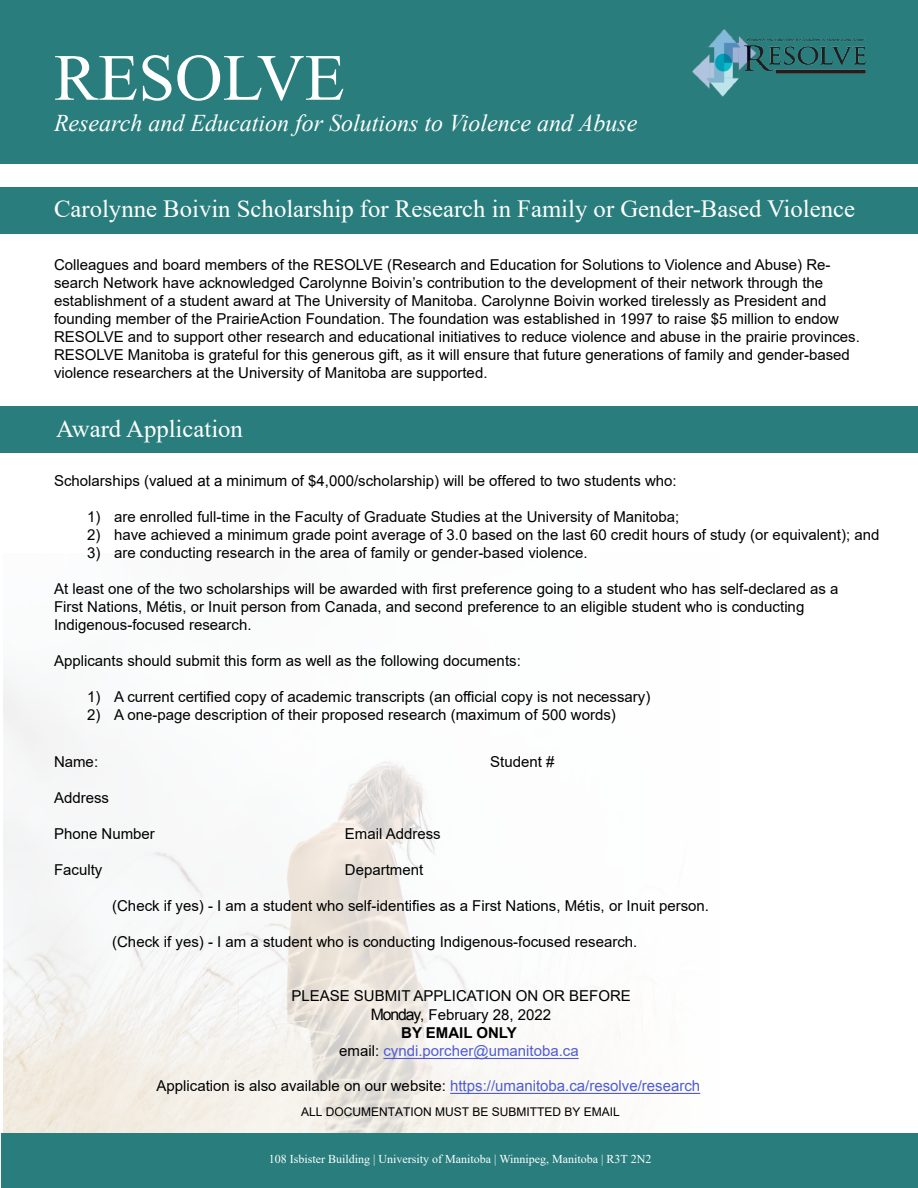
<style>
.page{position:relative;width:918px;height:1188px;background:#fff}
.page>*{position:absolute;margin:0;border:0;box-sizing:border-box;transform-origin:0 0}
.t1{font:66px "Times New Roman";color:#fff}
.t2{font:24.75px "Times New Roman";color:#fff}
.t3{font:italic 24px "Times New Roman";color:#fff}
.t4{font:15px/18px "Arial";color:#000}
.t5{font:12px "Times New Roman";color:#fff}
.t6{font:12px "Arial";color:#000}
.s1{font-size:15.75px}
.s2{font-weight:700}
.s3{color:#4f5cd6}
</style>
<div class="page">
<div style="left:0;top:406px;width:918px;height:47px;background:#297d7d"></div>
<div style="left:0;top:188px;width:918px;height:46px;background:#297d7d"></div>
<img style="left:4px;top:678px;width:697px;height:455px">
<div style="left:0;top:0;width:918px;height:164px;background:#297d7d"></div>
<div style="left:1px;top:1133px;width:917px;height:55px;background:#297d7d"></div>
<img style="left:692px;top:30px;width:174px;height:67px">
<hr style="left:450px;top:1093px;width:250px;height:1px;background:#4f5cd6">
<hr style="left:383px;top:1058px;width:196px;height:1px;background:#4f5cd6">
<p class="t1" style="left:54px;top:31px;width:292px">RESOLVE</p>
<p class="t3" style="left:54px;top:107px;width:585px">Research and Education for Solutions to Violence and Abuse</p>
<p class="t2" style="left:54px;top:191px;width:803px">Carolynne Boivin Scholarship for Research in Family or Gender-Based Violence</p>
<p class="t4" style="left:54px;top:256px;width:807px">Colleagues and board members of the RESOLVE (Research and Education for Solutions to Violence and Abuse) Re&shy;search Network have acknowledged Carolynne Boivin’s contribution to the development of their network through the establishment of a student award at The University of Manitoba. Carolynne Boivin worked tirelessly as President and founding member of the PrairieAction Foundation. The foundation was established in 1997 to raise $5 million to endow RESOLVE and to support other research and educational initiatives to reduce violence and abuse in the prairie provinces.<br>RESOLVE Manitoba is grateful for this generous gift, as it will ensure that future generations of family and gender-based violence researchers at the University of Manitoba are supported.</p>
<p class="t2" style="left:56px;top:411px;width:188px">Award Application</p>
<p class="t4" style="left:54px;top:472px;width:624px">Scholarships (valued at a minimum of $4,000/scholarship) will be offered to two students who:</p>
<p class="t4" style="left:87px;top:508px;width:594px">1) are enrolled full-time in the Faculty of Graduate Studies at the University of Manitoba;</p>
<p class="t4" style="left:87px;top:526px;width:794px">2) have achieved a minimum grade point average of 3.0 based on the last 60 credit hours of study (or equivalent); and</p>
<p class="t4" style="left:87px;top:544px;width:502px">3) are conducting research in the area of family or gender-based violence.</p>
<p class="t4" style="left:54px;top:580px;width:786px">At least one of the two scholarships will be awarded with first preference going to a student who has self-declared as a</p>
<p class="t4" style="left:54px;top:598px;width:752px">First Nations, Métis, or Inuit person from Canada, and second preference to an eligible student who is conducting</p>
<p class="t4" style="left:54px;top:616px;width:199px">Indigenous-focused research.</p>
<p class="t4" style="left:54px;top:652px;width:468px">Applicants should submit this form as well as the following documents:</p>
<p class="t4" style="left:87px;top:688px;width:565px">1) A current certified copy of academic transcripts (an official copy is not necessary)</p>
<p class="t4" style="left:87px;top:706px;width:530px">2) A one-page description of their proposed research (maximum of 500 words)</p>
<p class="t4" style="left:54px;top:753px;width:46px">Name:</p>
<p class="t4" style="left:490px;top:753px;width:66px">Student #</p>
<p class="t4" style="left:54px;top:789px;width:57px">Address</p>
<p class="t4" style="left:54px;top:825px;width:102px">Phone Number</p>
<p class="t4" style="left:345px;top:825px;width:97px">Email Address</p>
<p class="t4" style="left:54px;top:861px;width:50px">Faculty</p>
<p class="t4" style="left:345px;top:861px;width:80px">Department</p>
<p class="t4" style="left:112px;top:897px;width:598px">(Check if yes) - I am a student who self-identifies as a First Nations, Métis, or Inuit person.</p>
<p class="t4" style="left:112px;top:933px;width:527px">(Check if yes) - I am a student who is conducting Indigenous-focused research.</p>
<p class="t4" style="left:291px;top:986px;width:341px;text-align:center">PLEASE SUBMIT APPLICATION ON OR BEFORE<br><span class="s1">Monday</span>, February 28, 2022<br><span class="s2">BY EMAIL ONLY<br></span>email: <span class="s3">cyndi.porcher@umanitoba.ca</span></p>
<p class="t4" style="left:157px;top:1076px;width:545px">Application is also available on our website: <span class="s3">https://umanitoba.ca/resolve/research</span></p>
<p class="t6" style="left:301px;top:1103px;width:320px">ALL DOCUMENTATION MUST BE SUBMITTED BY EMAIL</p>
<p class="t5" style="left:269px;top:1151px;width:384px">108 Isbister Building | University of Manitoba | Winnipeg, Manitoba | R3T 2N2</p>
</div>
